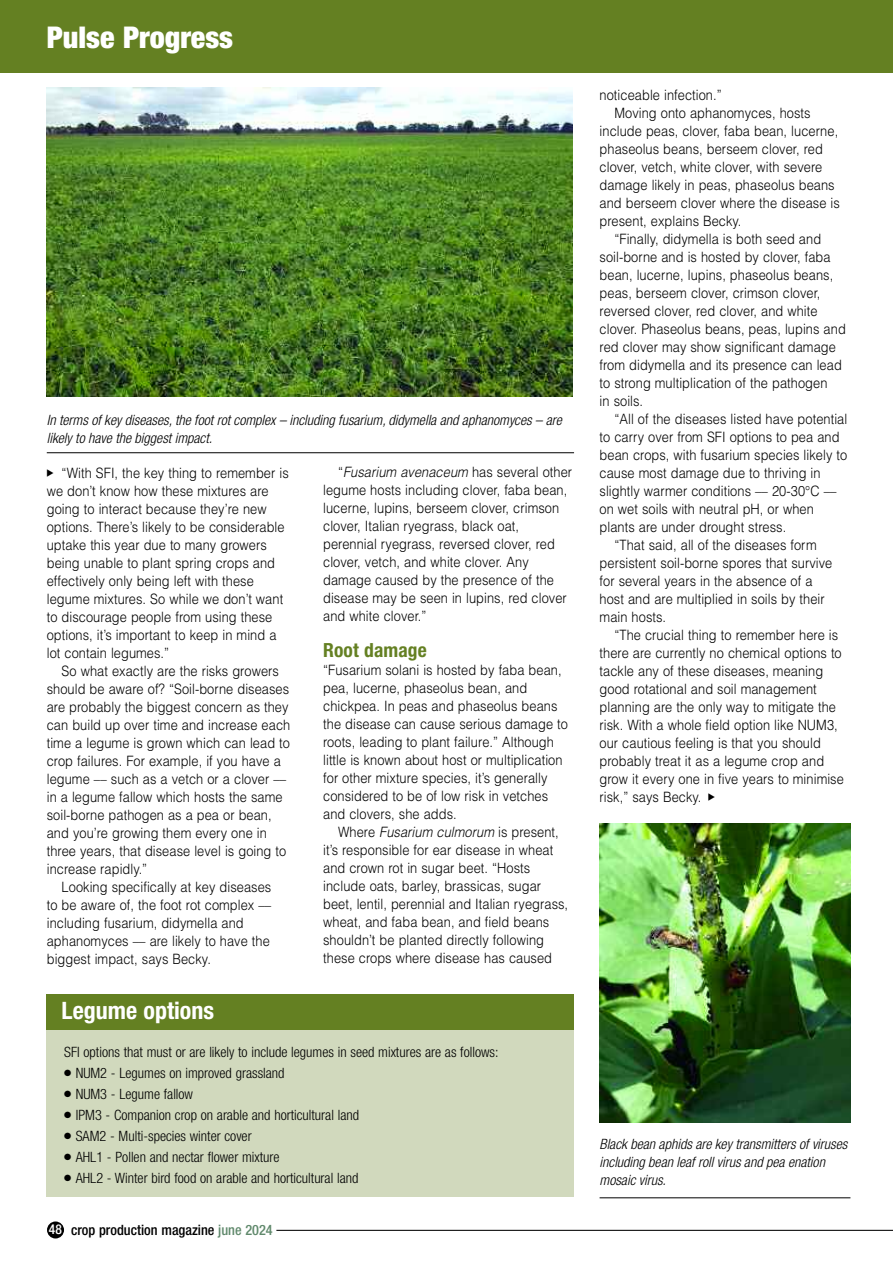
<style>
.page{position:relative;width:893px;height:1263px;background:#fff}
.page>*{position:absolute;margin:0;border:0;box-sizing:border-box;transform-origin:0 0}
.t1{font:900 condensed 30px "Helvetica Neue";color:#fff}
.t2{font:700 condensed 24px "Helvetica Neue";color:#fff}
.t3{font:700 condensed 19.5px "Helvetica Neue";letter-spacing:.005em;color:#648022}
.t4{font:300 14.25px/18px "Helvetica";letter-spacing:.005em;color:#000;scale:.9 1}
.t5{font:300 condensed 14.25px "Helvetica Neue";color:#000}
.t6{font:italic 300 condensed 14.25px/18px "Helvetica Neue";color:#000}
.t7{font:500 condensed 14.25px "Helvetica Neue";color:#000}
.s1{font-style:italic}
.s2{font-size:13.5px;color:#fff}
.s3{color:#60896c}
</style>
<div class="page">
<div style="left:47px;top:1028px;width:527px;height:169px;background:#d1d9bd"></div>
<div style="left:47px;top:994px;width:527px;height:36px;background:#648022"></div>
<img style="left:47px;top:88px;width:525px;height:309px">
<hr style="left:47px;top:452px;width:527px;height:1px;background:#000">
<img style="left:600px;top:823px;width:250px;height:300px">
<hr style="left:600px;top:1197px;width:250px;height:1px;background:#000">
<div style="left:47px;top:1221px;width:17px;height:17px;background:#000;border-radius:50%"></div>
<hr style="left:276px;top:1230px;width:617px;height:1px;background:#000">
<div style="left:0;top:0;width:893px;height:72px;background:#648022"></div>
<h1 class="t1" style="left:47px;top:27px;width:188px">Pulse Progress</h1>
<p class="t6" style="left:47px;top:412px;width:516px">In terms of key diseases, the foot rot complex – including fusarium, didymella and aphanomyces – are likely to have the biggest impact.</p>
<p class="t4" style="left:47px;top:464px;width:270px;text-indent:15px">“With SFI, the key thing to remember is we don’t know how these mixtures are going to interact because they’re new options. There’s likely to be considerable uptake this year due to many growers being unable to plant spring crops and effectively only being left with these legume mixtures. So while we don’t want to discourage people from using these options, it’s important to keep in mind a lot contain legumes.”</p>
<p class="t4" style="left:47px;top:662px;width:272px;text-indent:15px">So what exactly are the risks growers should be aware of? “Soil-borne diseases are probably the biggest concern as they can build up over time and increase each time a legume is grown which can lead to crop failures. For example, if you have a legume –– such as a vetch or a clover –– in a legume fallow which hosts the same soil-borne pathogen as a pea or bean, and you’re growing them every one in three years, that disease level is going to increase rapidly.”</p>
<p class="t4" style="left:47px;top:878px;width:251px;text-indent:15px">Looking specifically at key diseases to be aware of, the foot rot complex –– including fusarium, didymella and aphanomyces –– are likely to have the biggest impact, says Becky.</p>
<h2 class="t2" style="left:62px;top:1002px;width:154px">Legume options</h2>
<p class="t4" style="left:323px;top:463px;width:278px;text-indent:15px">“<span class="s1">Fusarium avenaceum</span> has several other legume hosts including clover, faba bean, lucerne, lupins, berseem clover, crimson clover, Italian ryegrass, black oat, perennial ryegrass, reversed clover, red clover, vetch, and white clover. Any damage caused by the presence of the disease may be seen in lupins, red clover and white clover.”</p>
<h3 class="t3" style="left:323px;top:643px;width:105px">Root damage</h3>
<p class="t4" style="left:323px;top:661px;width:274px">“Fusarium solani is hosted by faba bean, pea, lucerne, phaseolus bean, and chickpea. In peas and phaseolus beans the disease can cause serious damage to roots, leading to plant failure.” Although little is known about host or multiplication for other mixture species, it’s generally considered to be of low risk in vetches and clovers, she adds.</p>
<p class="t4" style="left:323px;top:823px;width:274px;text-indent:15px">Where <span class="s1">Fusarium culmorum</span> is present, it’s responsible for ear disease in wheat and crown rot in sugar beet. “Hosts include oats, barley, brassicas, sugar beet, lentil, perennial and Italian ryegrass, wheat, and faba bean, and field beans shouldn’t be planted directly following these crops where disease has caused</p>
<p class="t5" style="left:64px;top:1047px;width:436px">SFI options that must or are likely to include legumes in seed mixtures are as follows:</p>
<p class="t5" style="left:64px;top:1068px;width:222px">● NUM2 - Legumes on improved grassland</p>
<p class="t5" style="left:64px;top:1089px;width:130px">● NUM3 - Legume fallow</p>
<p class="t5" style="left:64px;top:1110px;width:296px">● IPM3 - Companion crop on arable and horticultural land</p>
<p class="t5" style="left:64px;top:1131px;width:189px">● SAM2 - Multi-species winter cover</p>
<p class="t5" style="left:64px;top:1152px;width:217px">● AHL1 - Pollen and nectar flower mixture</p>
<p class="t5" style="left:64px;top:1173px;width:296px">● AHL2 - Winter bird food on arable and horticultural land</p>
<p class="t7" style="left:49px;top:1225px;width:225px"><span class="s2">48</span> crop production magazine <span class="s3">june 2024</span></p>
<p class="t4" style="left:600px;top:86px;width:137px">noticeable infection.”</p>
<p class="t4" style="left:614px;top:104px;width:219px">Moving onto aphanomyces, hosts</p>
<p class="t4" style="left:600px;top:122px;width:267px">include peas, clover, faba bean, lucerne,</p>
<p class="t4" style="left:600px;top:140px;width:250px">phaseolus beans, berseem clover, red</p>
<p class="t4" style="left:600px;top:158px;width:249px">clover, vetch, white clover, with severe</p>
<p class="t4" style="left:600px;top:176px;width:263px">damage likely in peas, phaseolus beans</p>
<p class="t4" style="left:600px;top:194px;width:268px">and berseem clover where the disease is</p>
<p class="t4" style="left:600px;top:212px;width:159px">present, explains Becky.</p>
<p class="t4" style="left:614px;top:230px;width:231px">“Finally, didymella is both seed and</p>
<p class="t4" style="left:600px;top:248px;width:258px">soil-borne and is hosted by clover, faba</p>
<p class="t4" style="left:600px;top:266px;width:261px">bean, lucerne, lupins, phaseolus beans,</p>
<p class="t4" style="left:600px;top:284px;width:247px">peas, berseem clover, crimson clover,</p>
<p class="t4" style="left:600px;top:302px;width:244px">reversed clover, red clover, and white</p>
<p class="t4" style="left:600px;top:320px;width:275px">clover. Phaseolus beans, peas, lupins and</p>
<p class="t4" style="left:600px;top:338px;width:264px">red clover may show significant damage</p>
<p class="t4" style="left:600px;top:356px;width:271px">from didymella and its presence can lead</p>
<p class="t4" style="left:600px;top:374px;width:255px">to strong multiplication of the pathogen</p>
<p class="t4" style="left:600px;top:392px;width:50px">in soils.</p>
<p class="t4" style="left:614px;top:410px;width:260px">“All of the diseases listed have potential</p>
<p class="t4" style="left:600px;top:428px;width:268px">to carry over from SFI options to pea and</p>
<p class="t4" style="left:600px;top:446px;width:277px">bean crops, with fusarium species likely to</p>
<p class="t4" style="left:600px;top:464px;width:247px">cause most damage due to thriving in</p>
<p class="t4" style="left:600px;top:482px;width:265px">slightly warmer conditions –– 20-30°C ––</p>
<p class="t4" style="left:600px;top:500px;width:240px">on wet soils with neutral pH, or when</p>
<p class="t4" style="left:600px;top:518px;width:209px">plants are under drought stress.</p>
<p class="t4" style="left:614px;top:536px;width:226px">“That said, all of the diseases form</p>
<p class="t4" style="left:600px;top:554px;width:260px">persistent soil-borne spores that survive</p>
<p class="t4" style="left:600px;top:572px;width:238px">for several years in the absence of a</p>
<p class="t4" style="left:600px;top:590px;width:252px">host and are multiplied in soils by their</p>
<p class="t4" style="left:600px;top:608px;width:75px">main hosts.</p>
<p class="t4" style="left:614px;top:626px;width:250px">“The crucial thing to remember here is</p>
<p class="t4" style="left:600px;top:644px;width:271px">there are currently no chemical options to</p>
<p class="t4" style="left:600px;top:662px;width:250px">tackle any of these diseases, meaning</p>
<p class="t4" style="left:600px;top:680px;width:243px">good rotational and soil management</p>
<p class="t4" style="left:600px;top:698px;width:264px">planning are the only way to mitigate the</p>
<p class="t4" style="left:600px;top:716px;width:266px">risk. With a whole field option like NUM3,</p>
<p class="t4" style="left:600px;top:734px;width:247px">our cautious feeling is that you should</p>
<p class="t4" style="left:600px;top:752px;width:251px">probably treat it as a legume crop and</p>
<p class="t4" style="left:600px;top:770px;width:273px">grow it every one in five years to minimise</p>
<p class="t4" style="left:600px;top:788px;width:115px">risk,” says Becky.</p>
<p class="t6" style="left:600px;top:1136px;width:249px">Black bean aphids are key transmitters of viruses including bean leaf roll virus and pea enation mosaic virus.</p>
</div>
